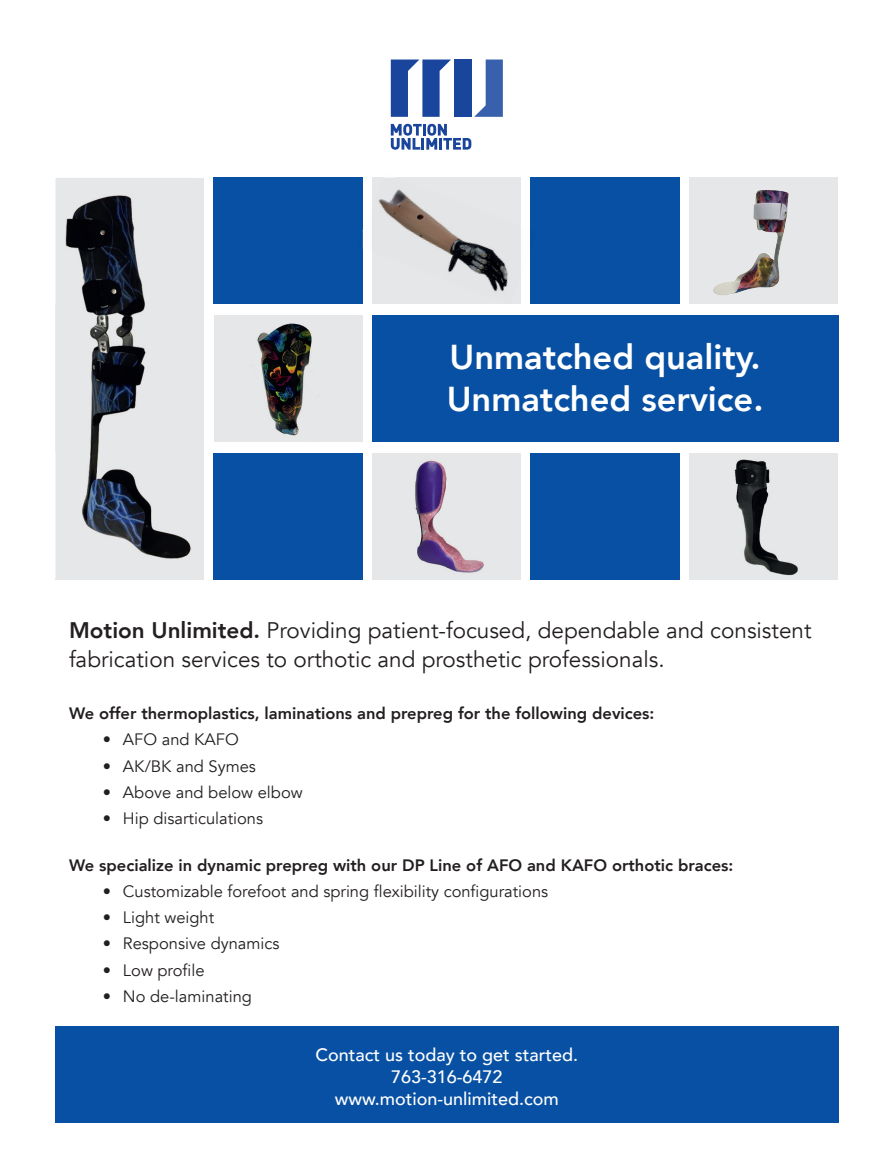
<style>
.page{position:relative;width:891px;height:1175px;background:#fff}
.page>*{position:absolute;margin:0;border:0;box-sizing:border-box;transform-origin:0 0}
.t1{font:800 34.5px/41.4px "Avenir";color:#fff}
.t2{font:22.5px/28.5px "Avenir";color:#231f20}
.t3{font:500 18px/21.6px "Avenir";color:#fff;text-align:center}
.t4{font:16.5px "Avenir";color:#231f20}
.t5{font:800 16.5px "Avenir";color:#231f20}
.s1{font-weight:800}
</style>
<div class="page">
<div style="left:55px;top:1025px;width:783px;height:97px;background:#0850a3"></div>
<svg style="left:391px;top:59px;width:60px;height:58px"></svg>
<div style="left:454px;top:59px;width:17px;height:58px;background:#1a459c"></div>
<svg style="left:474px;top:59px;width:29px;height:58px"></svg>
<svg style="left:391px;top:124px;width:81px;height:26px"></svg>
<div style="left:214px;top:315px;width:149px;height:126px;background:#e6e7e9"></div>
<div style="left:214px;top:178px;width:149px;height:126px;background:#0850a3"></div>
<div style="left:372px;top:453px;width:149px;height:126px;background:#e6e7e9"></div>
<div style="left:689px;top:453px;width:149px;height:126px;background:#e6e7e9"></div>
<div style="left:530px;top:453px;width:149px;height:126px;background:#0850a3"></div>
<div style="left:214px;top:453px;width:149px;height:126px;background:#0850a3"></div>
<div style="left:372px;top:315px;width:466px;height:126px;background:#0850a3"></div>
<div style="left:689px;top:178px;width:149px;height:126px;background:#e6e7e9"></div>
<div style="left:530px;top:178px;width:149px;height:126px;background:#0850a3"></div>
<div style="left:55px;top:178px;width:149px;height:401px;background:#e6e7e9"></div>
<img style="left:55px;top:453px;width:1px;height:124px">
<img style="left:55px;top:178px;width:1px;height:126px">
<img style="left:65px;top:195px;width:126px;height:364px">
<img style="left:257px;top:323px;width:60px;height:113px">
<img style="left:734px;top:459px;width:64px;height:117px">
<img style="left:402px;top:460px;width:88px;height:120px">
<img style="left:713px;top:190px;width:76px;height:105px">
<img style="left:362px;top:230px;width:1px;height:18px">
<img style="left:372px;top:178px;width:149px;height:126px">
<h1 class="t1" style="left:447px;top:336px;width:318px">Unmatched quality.<br>Unmatched service.</h1>
<h2 class="t2" style="left:69px;top:616px;width:744px"><span class="s1">Motion Unlimited.</span> Providing patient-focused, dependable and consistent fabrication services to orthotic and prosthetic professionals.</h2>
<p class="t5" style="left:69px;top:700px;width:587px">We offer thermoplastics, laminations and prepreg for the following devices:</p>
<p class="t4" style="left:103px;top:730px;width:138px">• AFO and KAFO</p>
<p class="t4" style="left:103px;top:756px;width:155px">• AK/BK and Symes</p>
<p class="t4" style="left:103px;top:782px;width:201px">• Above and below elbow</p>
<p class="t4" style="left:103px;top:808px;width:162px">• Hip disarticulations</p>
<p class="t5" style="left:69px;top:852px;width:666px">We specialize in dynamic prepreg with our DP Line of AFO and KAFO orthotic braces:</p>
<p class="t4" style="left:103px;top:881px;width:447px">• Customizable forefoot and spring flexibility configurations</p>
<p class="t4" style="left:103px;top:907px;width:113px">• Light weight</p>
<p class="t4" style="left:103px;top:934px;width:178px">• Responsive dynamics</p>
<p class="t4" style="left:103px;top:960px;width:103px">• Low profile</p>
<p class="t4" style="left:103px;top:986px;width:151px">• No de-laminating</p>
<p class="t3" style="left:316px;top:1043px;width:264px">Contact us today to get started.<br>763-316-6472 www.motion-unlimited.com</p>
</div>
